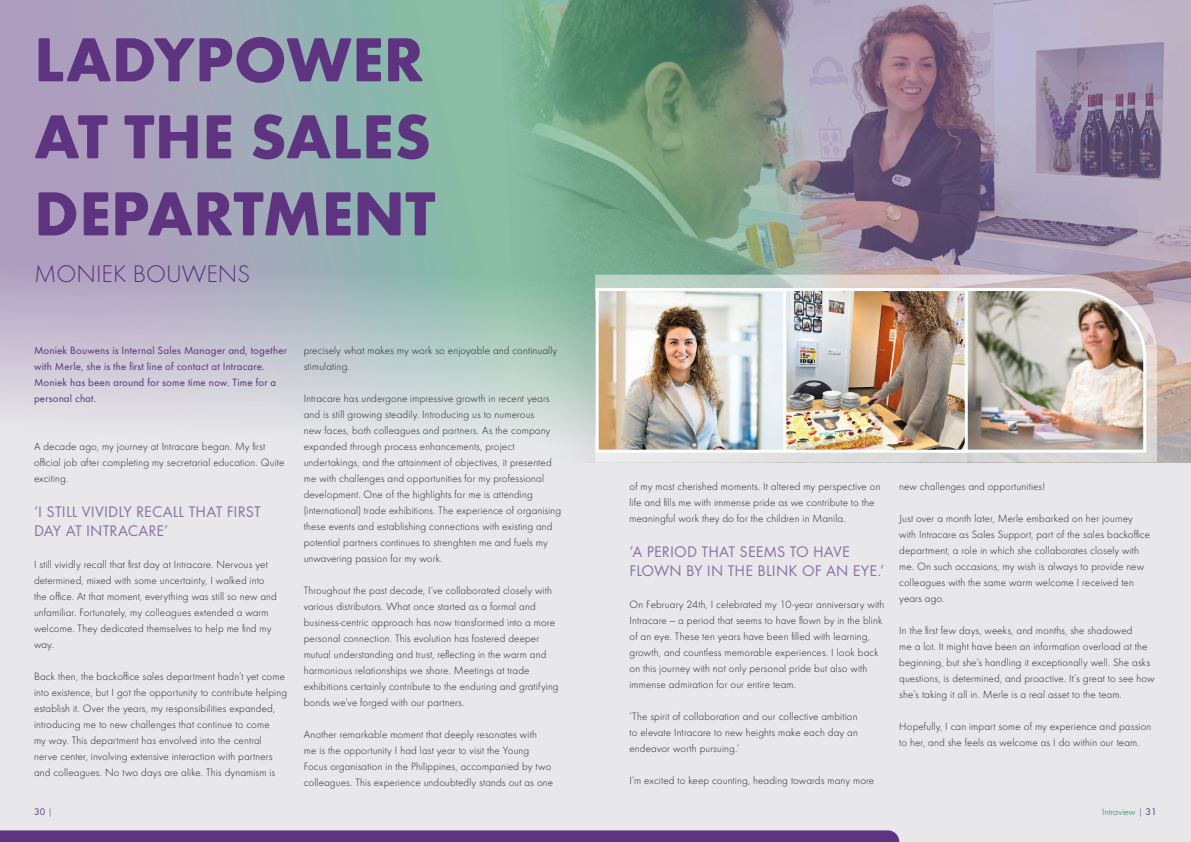
<style>
.page{position:relative;width:1191px;height:842px;background:#e8e8ea}
.page>*{position:absolute;margin:0;border:0;box-sizing:border-box;transform-origin:0 0}
.t1{font:700 64.5px/77px "Futura Round";color:#5e3481}
.t2{font:300 25px "Futura Round";color:#593080}
.t3{font:16px/19px "Futura Round";letter-spacing:.005em;color:#8971a7}
.t4{font:300 11px/16px "Futura Round";letter-spacing:.01em;color:#231f20}
.t5{font:11px/16px "Futura Round";letter-spacing:.01em;color:#593080}
.t6{font:300 10px "Futura Round";color:#00803f}
.t7{font:10px "Futura Round";color:#593080}
.s1{font-weight:300}
.s2{color:#593080}
.s3{font-weight:400;color:#593080}
</style>
<div class="page">
<svg style="left:0;top:0;width:502px;height:429px;background:#aab5be"></svg>
<img style="left:502px;top:0;width:689px;height:462px">
<svg style="left:0;top:830px;width:899px;height:12px;background:#623a84"></svg>
<svg style="left:594px;top:274px;width:564px;height:189px"></svg>
<img style="left:938px;top:287px;width:209px;height:167px">
<img style="left:599px;top:292px;width:364px;height:157px">
<div style="left:781px;top:288px;width:186px;height:165px;border:3px solid #fff"></div>
<div style="left:595px;top:288px;width:191px;height:165px;border:3px solid #fff"></div>
<h1 class="t1" style="left:34px;top:16px;width:403px">LADYPOWER<br>AT THE SALES<br>DEPARTMENT</h1>
<h2 class="t2" style="left:34px;top:257px;width:218px">MONIEK BOUWENS</h2>
<p class="t5" style="left:34px;top:341px;width:254px">Moniek Bouwens is Internal Sales Manager and, together with Merle, she is the first line of contact at Intracare.<br>Moniek has been around for some time now. Time for a personal chat.</p>
<p class="t4" style="left:34px;top:438px;width:252px">A decade ago, my journey at Intracare began. My first official job after completing my secretarial education. Quite exciting.</p>
<h3 class="t3" style="left:34px;top:501px;width:228px">‘I STILL VIVIDLY RECALL THAT FIRST<br>DAY AT INTRACARE’</h3>
<p class="t4" style="left:34px;top:556px;width:244px">I still vividly recall that first day at Intracare. Nervous yet determined, mixed with some uncertainty, I walked into the office. At that moment, everything was still so new and unfamiliar. Fortunately, my colleagues extended a warm welcome. They dedicated themselves to help me find my way.</p>
<p class="t4" style="left:34px;top:668px;width:254px">Back then, the backoffice sales department hadn’t yet come into existence, but I got the opportunity to contribute helping establish it. Over the years, my responsibilities expanded, introducing me to new challenges that continue to come<br>my way. This department has envolved into the central nerve center, involving extensive interaction with partners and colleagues. No two days are alike. This dynamism is</p>
<p class="t4" style="left:304px;top:342px;width:255px">precisely what makes my work so enjoyable and continually stimulating.</p>
<p class="t4" style="left:304px;top:390px;width:259px">Intracare has undergone impressive growth in recent years and is still growing steadily. Introducing us to numerous<br>new faces, both colleagues and partners. As the company expanded through process enhancements, project undertakings, and the attainment of objectives, it presented me with challenges and opportunities for my professional development. One of the highlights for me is attending (international) trade exhibitions. The experience of organising these events and establishing connections with existing and potential partners continues to strenghten me and fuels my unwavering passion for my work.</p>
<p class="t4" style="left:304px;top:582px;width:256px">Throughout the past decade, I’ve collaborated closely with various distributors. What once started as a formal and business-centric approach has now transformed into a more personal connection. This evolution has fostered deeper mutual understanding and trust, reflecting in the warm and harmonious relationships we share. Meetings at trade exhibitions certainly contribute to the enduring and gratifying bonds we’ve forged with our partners.</p>
<p class="t4" style="left:304px;top:726px;width:251px">Another remarkable moment that deeply resonates with<br>me is the opportunity I had last year to visit the Young Focus organisation in the Philippines, accompanied by two colleagues. This experience undoubtedly stands out as one</p>
<p class="t4" style="left:629px;top:478px;width:253px">of my most cherished moments. It altered my perspective on life and fills me with immense pride as we contribute to the meaningful work they do for the children in Manila.</p>
<h3 class="t3" style="left:629px;top:541px;width:256px">‘A PERIOD THAT SEEMS TO HAVE<br>FLOWN BY IN THE BLINK OF AN EYE.’</h3>
<p class="t4" style="left:629px;top:596px;width:256px">On February 24th, I celebrated my 10-year anniversary with Intracare — a period that seems to have flown by in the blink of an eye. These ten years have been filled with learning, growth, and countless memorable experiences. I look back on this journey with not only personal pride but also with immense admiration for our entire team.</p>
<p class="t4" style="left:629px;top:708px;width:230px;text-align:justify">‘The spirit of collaboration and our collective ambition to elevate Intracare to new heights make each day an endeavor worth pursuing.’</p>
<p class="t4" style="left:629px;top:772px;width:246px">I’m excited to keep counting, heading towards many more</p>
<p class="t4" style="left:899px;top:478px;width:147px">new challenges and opportunities!</p>
<p class="t4" style="left:899px;top:510px;width:252px">Just over a month later, Merle embarked on her journey with Intracare as Sales Support, part of the sales backoffice department, a role in which she collaborates closely with me. On such occasions, my wish is always to provide new colleagues with the same warm welcome I received ten years ago.</p>
<p class="t4" style="left:899px;top:622px;width:257px">In the first few days, weeks, and months, she shadowed<br>me a lot. It might have been an information overload at the beginning, but she’s handling it exceptionally well. She asks questions, is determined, and proactive. It’s great to see how she’s taking it all in. Merle is a real asset to the team.</p>
<p class="t4" style="left:899px;top:718px;width:254px">Hopefully, I can impart some of my experience and passion to her, and she feels as welcome as I do within our team.</p>
<p class="t7" style="left:34px;top:805px;width:20px">30 <span class="s1">|</span></p>
<p class="t6" style="left:1102px;top:805px;width:56px">Intraview <span class="s2">|</span> <span class="s3">31</span></p>
</div>
